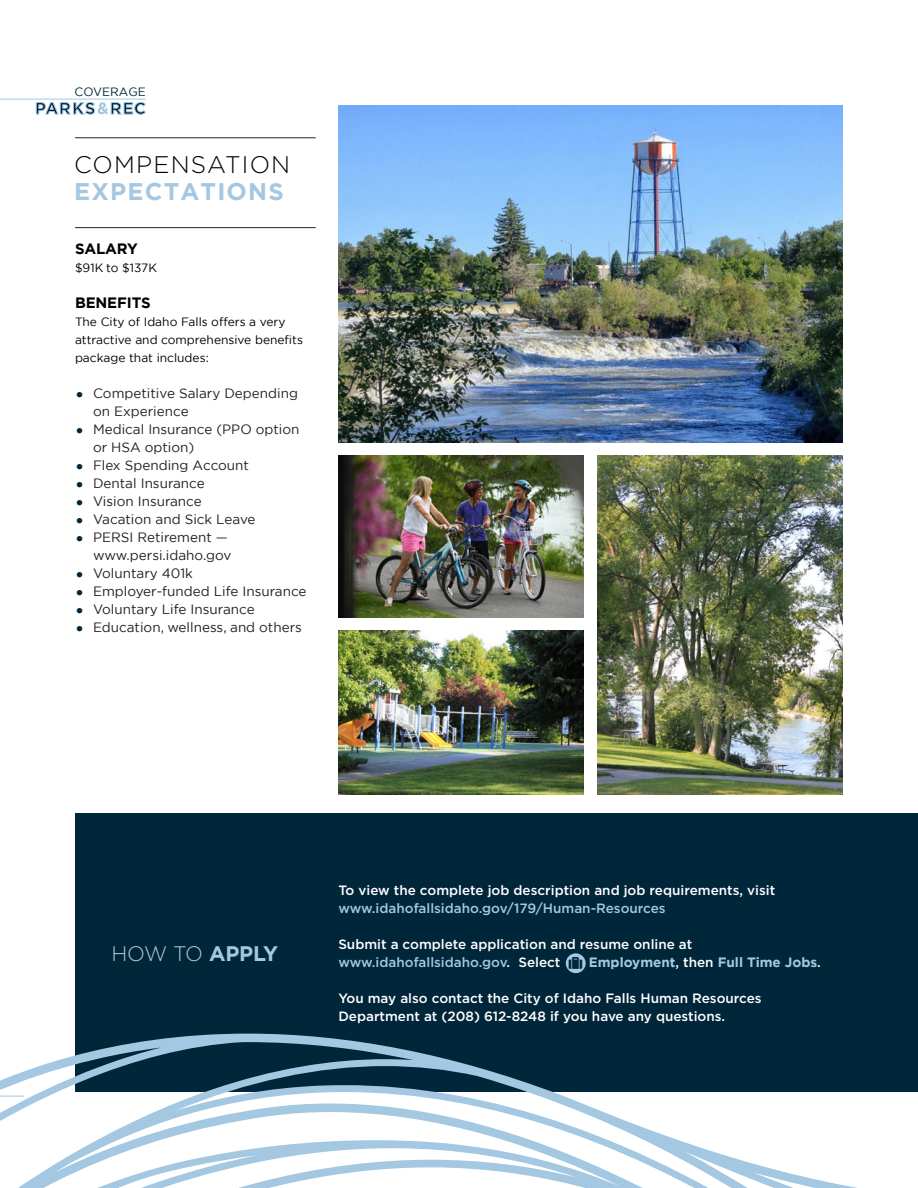
<style>
.page{position:relative;width:918px;height:1188px;background:#fff}
.page>*{position:absolute;margin:0;border:0;box-sizing:border-box;transform-origin:0 0}
.t1{font:300 24px "Gotham";letter-spacing:.05em;color:#000}
.t2{font:700 24px "Gotham";letter-spacing:.05em;color:#a4c7e2}
.t3{font:300 21px "Gotham";color:#bec3ce}
.t4{font:700 15px "Gotham";letter-spacing:-.01em;color:#000}
.t5{font:13.5px/18px "Gotham";color:#231f20}
.t6{font:500 13.5px/18px "Gotham";color:#fff}
.t7{font:500 13.5px "Gotham";color:#a4c7e2}
.t8{font:700 13.5px "Gotham";color:#a4c7e2}
.t9{font:12px/18px "Gotham";color:#000}
.t10{font:12px "Gotham";color:#00263a}
.s1{font-weight:700;font-size:18px;color:#00263a}
.s2{font-weight:700;color:#a4c7e2}
.s3{color:#a4c7e2}
.s4{font-weight:500;color:#fff}
</style>
<div class="page">
<img style="left:339px;top:105px;width:504px;height:337px">
<hr style="left:0;top:99px;width:146px;height:1px;background:#a4c7e2">
<img style="left:338px;top:456px;width:246px;height:162px">
<img style="left:597px;top:456px;width:246px;height:338px">
<img style="left:338px;top:630px;width:246px;height:164px">
<div style="left:75px;top:814px;width:843px;height:278px;background:#00263a"></div>
<svg style="left:36px;top:102px;width:110px;height:13px"></svg>
<hr style="left:75px;top:137px;width:241px;height:1px;background:#1b2630">
<hr style="left:75px;top:227px;width:241px;height:1px;background:#1b2630">
<div style="left:566px;top:953px;width:20px;height:20px;background:#a4c7e2;border-radius:50%"></div>
<svg style="left:0;top:1034px;width:857px;height:154px"></svg>
<p class="t10" style="left:75px;top:84px;width:73px">COVERAGE</p>
<h1 class="t1" style="left:74px;top:149px;width:218px">COMPENSATION</h1>
<h1 class="t2" style="left:74px;top:176px;width:211px">EXPECTATIONS</h1>
<p class="t4" style="left:75px;top:239px;width:65px">SALARY</p>
<p class="t9" style="left:75px;top:259px;width:84px">$91K to $137K</p>
<p class="t4" style="left:75px;top:293px;width:77px">BENEFITS</p>
<p class="t9" style="left:75px;top:313px;width:229px">The City of Idaho Falls offers a very attractive and comprehensive benefits package that includes:</p>
<p class="t5" style="left:93px;top:384px;width:206px;text-indent:-18px"><span class="s1">•</span> Competitive Salary Depending on Experience</p>
<p class="t5" style="left:93px;top:420px;width:208px;text-indent:-18px"><span class="s1">•</span> Medical Insurance (PPO option or HSA option)</p>
<p class="t5" style="left:75px;top:456px;width:176px"><span class="s1">•</span> Flex Spending Account</p>
<p class="t5" style="left:75px;top:474px;width:131px"><span class="s1">•</span> Dental Insurance</p>
<p class="t5" style="left:75px;top:492px;width:128px"><span class="s1">•</span> Vision Insurance</p>
<p class="t5" style="left:75px;top:510px;width:182px"><span class="s1">•</span> Vacation and Sick Leave</p>
<p class="t5" style="left:75px;top:528px;width:158px;text-align:right"><span class="s1">•</span> PERSI Retirement — www.persi.idaho.gov</p>
<p class="t5" style="left:75px;top:564px;width:120px"><span class="s1">•</span> Voluntary 401k</p>
<p class="t5" style="left:75px;top:582px;width:233px"><span class="s1">•</span> Employer-funded Life Insurance</p>
<p class="t5" style="left:75px;top:600px;width:181px"><span class="s1">•</span> Voluntary Life Insurance</p>
<p class="t5" style="left:75px;top:618px;width:228px"><span class="s1">•</span> Education, wellness, and others</p>
<h2 class="t3" style="left:111px;top:941px;width:168px">HOW TO <span class="s2">APPLY</span></h2>
<p class="t6" style="left:338px;top:881px;width:438px">To view the complete job description and job requirements, visit</p>
<p class="t7" style="left:338px;top:900px;width:329px">www.idahofallsidaho.gov/179/Human-Resources</p>
<p class="t6" style="left:338px;top:935px;width:356px">Submit a complete application and resume online at <span class="s3">www.idahofallsidaho.gov</span>. Select</p>
<p class="t8" style="left:589px;top:953px;width:234px">Employment<span class="s4">, then</span> Full Time Jobs<span class="s4">.</span></p>
<p class="t6" style="left:338px;top:989px;width:425px">You may also contact the City of Idaho Falls Human Resources<br>Department at (208) 612-8248 if you have any questions.</p>
</div>
